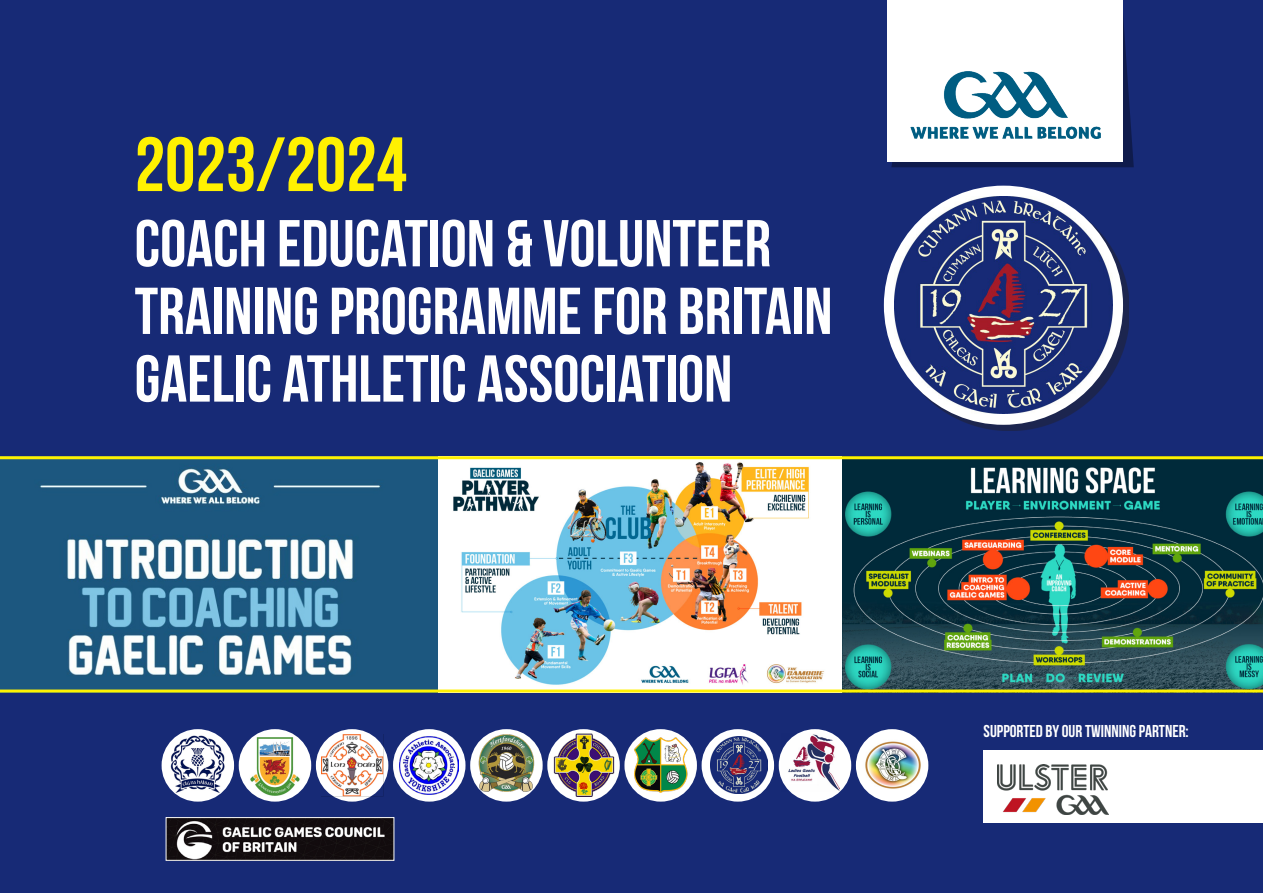
<style>
.page{position:relative;width:1263px;height:893px;background:#fff}
.page>*{position:absolute;margin:0;border:0;box-sizing:border-box;transform-origin:0 0}
.t1{font:76.65px "Bebas Neue";color:#fff101}
.t2{font:66px/67.7px "Bebas Neue";color:#fff}
.t3{font:17.25px "Bebas Neue";color:#fff}
</style>
<div class="page">
<div style="left:0;top:0;width:1263px;height:850px;background:#172a76"></div>
<svg style="left:891px;top:16px;width:243px;height:151px"></svg>
<div style="left:0;top:650px;width:1263px;height:243px;background:#172a76"></div>
<img style="left:0;top:459px;width:1263px;height:230px">
<div style="left:162px;top:729px;width:72px;height:73px;background:#fff;border-radius:50%"></div>
<div style="left:239px;top:729px;width:72px;height:73px;background:#fff;border-radius:50%"></div>
<svg style="left:316px;top:729px;width:72px;height:73px"></svg>
<div style="left:393px;top:729px;width:72px;height:73px;background:#fff;border-radius:50%"></div>
<div style="left:470px;top:729px;width:73px;height:73px;background:#fff;border-radius:50%"></div>
<svg style="left:547px;top:729px;width:73px;height:73px"></svg>
<div style="left:624px;top:729px;width:73px;height:73px;background:#fff;border-radius:50%"></div>
<div style="left:779px;top:729px;width:72px;height:73px;background:#fff;border-radius:50%"></div>
<div style="left:856px;top:729px;width:72px;height:73px;background:#fff;border-radius:50%"></div>
<img style="left:167px;top:734px;width:62px;height:62px">
<img style="left:244px;top:735px;width:62px;height:63px">
<img style="left:321px;top:734px;width:62px;height:62px">
<img style="left:400px;top:736px;width:59px;height:58px">
<img style="left:478px;top:734px;width:57px;height:57px">
<img style="left:552px;top:734px;width:63px;height:63px">
<img style="left:633px;top:737px;width:55px;height:55px">
<div style="left:702px;top:729px;width:72px;height:73px;background:#fff;border-radius:50%"></div>
<img style="left:710px;top:737px;width:57px;height:57px">
<img style="left:781px;top:733px;width:59px;height:59px">
<img style="left:860px;top:738px;width:66px;height:55px">
<hr style="left:0;top:456px;width:1263px;height:3px;background:#fff101">
<hr style="left:0;top:689px;width:1263px;height:3px;background:#fff101">
<div style="left:983px;top:750px;width:280px;height:73px;background:#fff"></div>
<img style="left:998px;top:764px;width:110px;height:50px">
<div style="left:887px;top:0;width:236px;height:161px;background:#fff"></div>
<img style="left:910px;top:72px;width:190px;height:66px">
<img style="left:168px;top:819px;width:224px;height:39px">
<div style="left:166px;top:817px;width:228px;height:43px;border:1px solid #fff"></div>
<div style="left:890px;top:192px;width:239px;height:239px;background:#231f20;opacity:.45"></div>
<div style="left:884px;top:186px;width:239px;height:239px;background:#fff;border-radius:50%"></div>
<img style="left:895px;top:196px;width:217px;height:218px">
<p class="t1" style="left:135px;top:123px;width:274px">2023/2024</p>
<p class="t2" style="left:135px;top:209px;width:699px">COACH EDUCATION &amp; VOLUNTEER<br>TRAINING PROGRAMME FOR BRITAIN<br>GAELIC ATHLETIC ASSOCIATION</p>
<p class="t3" style="left:983px;top:722px;width:207px">SUPPORTED BY OUR TWINNING PARTNER:</p>
</div>
